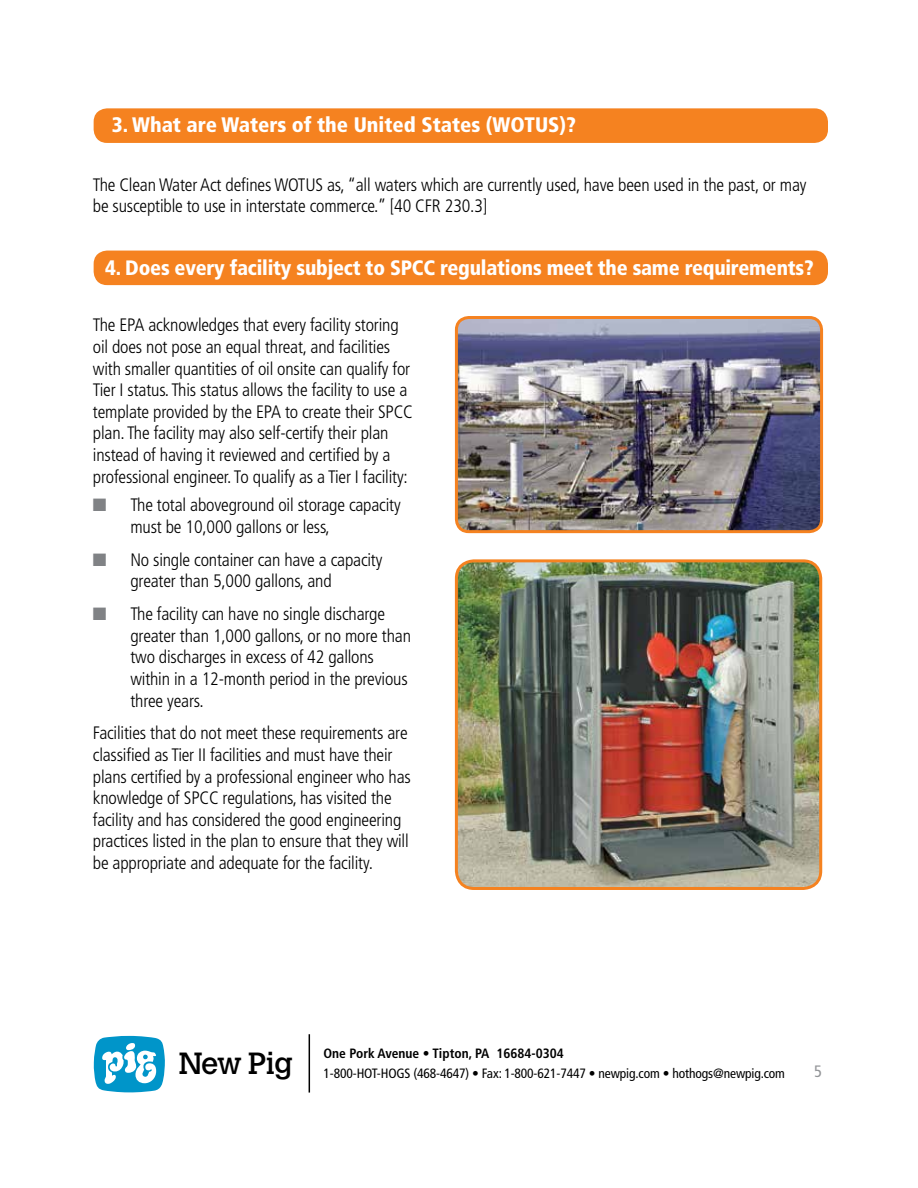
<style>
.page{position:relative;width:918px;height:1188px;background:#fff}
.page>*{position:absolute;margin:0;border:0;box-sizing:border-box;transform-origin:0 0}
.t1{font:30.45px "Calvert MT Std";letter-spacing:-.045em;color:#000}
.t2{font:900 condensed 21px "Frutiger";color:#fff}
.t3{font:900 condensed 20.85px "Frutiger";letter-spacing:-.01em;color:#fff}
.t4{font:300 condensed 18px/21.6px "Frutiger";letter-spacing:-.01em;color:#000}
.t5{font:condensed 16.5px "Frutiger";color:#939598}
.t6{font:condensed 13.5px "Frutiger";letter-spacing:-.01em;color:#000}
.t7{font:700 condensed 13.5px "Frutiger";color:#000}
.s1{font-size:21px}
.s2{color:#808285}
</style>
<div class="page">
<svg style="left:94px;top:1036px;width:71px;height:56px"></svg>
<hr style="left:309px;top:1034px;width:1px;height:59px;background:#000">
<div style="left:94px;top:251px;width:734px;height:34px;background:#f58220;border-radius:14px"></div>
<div style="left:94px;top:108px;width:734px;height:35px;background:#f58220;border-radius:14px"></div>
<img style="left:458px;top:320px;width:363px;height:211px">
<div style="left:455px;top:316px;width:368px;height:217px;border:3px solid #f58220;border-radius:12px"></div>
<img style="left:457px;top:561px;width:364px;height:327px">
<div style="left:455px;top:559px;width:367px;height:331px;border:3px solid #f58220;border-radius:18px"></div>
<p class="t2" style="left:112px;top:113px;width:466px">3. What are Waters of the United States (WOTUS)?</p>
<p class="t4" style="left:93px;top:174px;width:715px">The Clean Water Act defines WOTUS as, “all waters which are currently used, have been used in the past, or may be susceptible to use in interstate commerce.” [40 CFR 230.3]</p>
<p class="t3" style="left:105px;top:255px;width:710px"><span class="s1">4.</span> Does every facility subject to SPCC regulations meet the same requirements?</p>
<p class="t4" style="left:93px;top:315px;width:322px">The EPA acknowledges that every facility storing oil does not pose an equal threat, and facilities with smaller quantities of oil onsite can qualify for Tier I status. This status allows the facility to use a template provided by the EPA to create their SPCC plan. The facility may also self-certify their plan instead of having it reviewed and certified by a professional engineer. To qualify as a Tier I facility:</p>
<p class="t4" style="left:130px;top:494px;width:272px;text-indent:-37px"><span class="s2">■</span> The total aboveground oil storage capacity must be 10,000 gallons or less,</p>
<p class="t4" style="left:130px;top:549px;width:254px;text-indent:-37px"><span class="s2">■</span> No single container can have a capacity greater than 5,000 gallons, and</p>
<p class="t4" style="left:130px;top:603px;width:282px;text-indent:-37px"><span class="s2">■</span> The facility can have no single discharge greater than 1,000 gallons, or no more than two discharges in excess of 42 gallons within in a 12-month period in the previous three years.</p>
<p class="t4" style="left:93px;top:723px;width:320px">Facilities that do not meet these requirements are classified as Tier II facilities and must have their plans certified by a professional engineer who has knowledge of SPCC regulations, has visited the facility and has considered the good engineering practices listed in the plan to ensure that they will be appropriate and adequate for the facility.</p>
<h1 class="t1" style="left:178px;top:1046px;width:116px">New Pig</h1>
<p class="t7" style="left:324px;top:1045px;width:242px">One Pork Avenue • Tipton, PA 16684-0304</p>
<p class="t6" style="left:324px;top:1066px;width:463px">1-800-HOT-HOGS (468-4647) • Fax: 1-800-621-7447 • newpig.com • hothogs@newpig.com</p>
<p class="t5" style="left:814px;top:1062px;width:9px">5</p>
</div>
